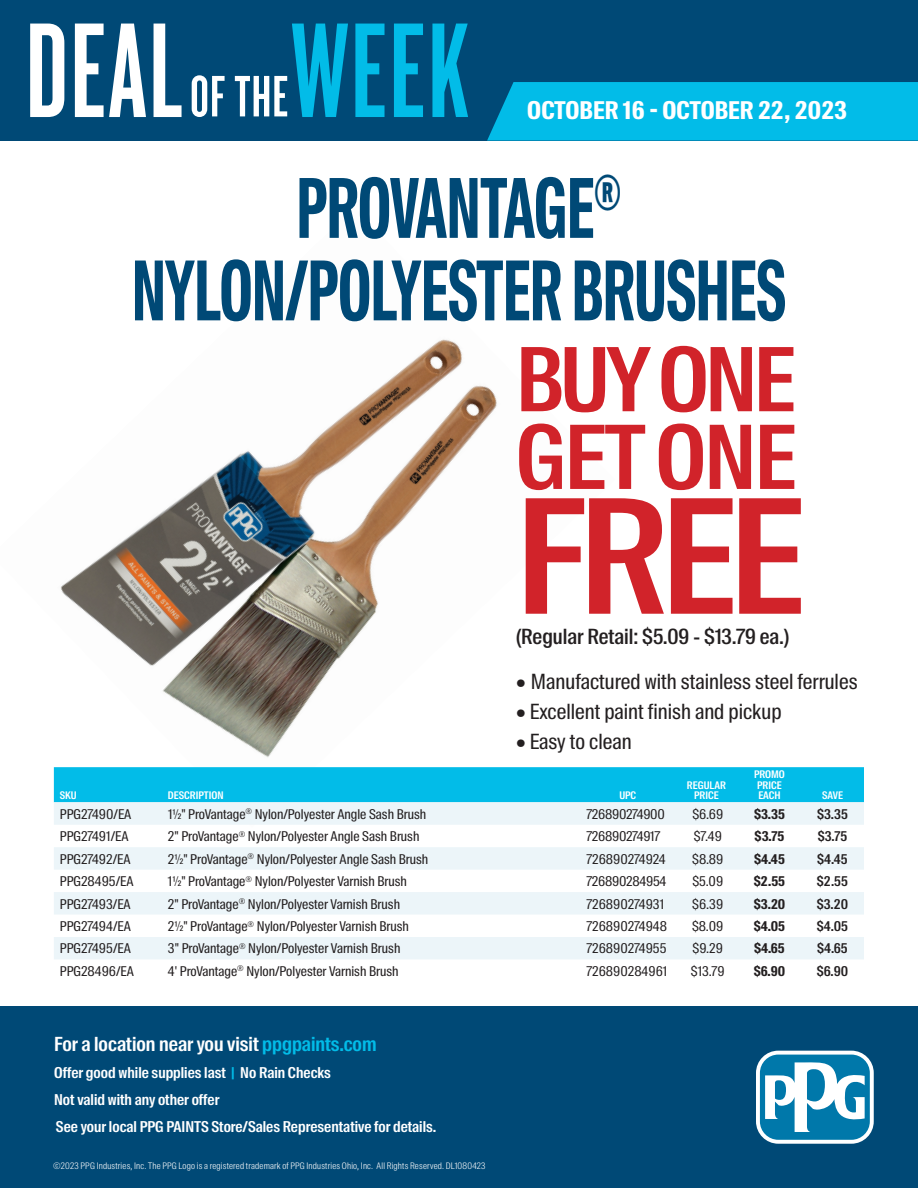
<style>
.page{position:relative;width:918px;height:1188px;background:#fff}
.page>*{position:absolute;margin:0;border:0;box-sizing:border-box;transform-origin:0 0}
.t1{font:600 159.15px "Suisse Intl Cond";color:#d1232a}
.t2{font:600 88.5px/77.7px "Suisse Intl Cond";letter-spacing:-.03em;color:#d1232a}
.t3{font:700 82.5px/82.5px "Suisse Intl Cond";letter-spacing:-.01em;color:#004976;text-align:center;scale:.7 1}
.t4{font:700 24.6px "Suisse Intl Cond";color:#fff}
.t5{font:21px "Suisse Intl Cond";color:#231f20}
.t6{font:500 21px "Suisse Intl Cond";color:#231f20}
.t7{font:600 19.5px "Suisse Intl Cond";color:#fff}
.t8{font:600 15px/27px "Suisse Intl Cond";color:#fff}
.t9{font:13.5px "Suisse Intl Cond";color:#231f20}
.t10{font:700 13.5px "Suisse Intl Cond";color:#231f20}
.t11{font:600 13.5px "Suisse Intl Cond";color:#231f20}
.t12{font:13.5px "Suisse Intl Cond";letter-spacing:-.02em;color:#231f20}
.t13{font:600 10.5px/10.5px "Suisse Intl Cond";color:#fff;text-align:center}
.t14{font:300 9px "Suisse Intl Cond";letter-spacing:.025em;color:#fff}
.s1{color:#02bce8}
</style>
<div class="page">
<img style="left:53px;top:339px;width:444px;height:464px">
<div style="left:0;top:0;width:918px;height:141px;background:#004976"></div>
<svg style="left:192px;top:24px;width:276px;height:93px"></svg>
<svg style="left:30px;top:24px;width:152px;height:93px"></svg>
<div style="left:487px;top:82px;width:431px;height:59px;background:#02bce8"></div>
<div style="left:0;top:1007px;width:918px;height:181px;background:#004976"></div>
<svg style="left:756px;top:1051px;width:118px;height:93px"></svg>
<div style="left:760px;top:1055px;width:110px;height:85px;background:#0078aa;border-radius:18px"></div>
<svg style="left:765px;top:1060px;width:100px;height:72px"></svg>
<div style="left:54px;top:767px;width:810px;height:35px;background:#02bce8"></div>
<svg style="left:54px;top:802px;width:810px;height:157px;fill:#ecf5f9"></svg>
<h3 class="t4" style="left:527px;top:96px;width:321px">OCTOBER 16 - OCTOBER 22, 2023</h3>
<h3 class="t3" style="left:132px;top:168px;width:936px">PROVANTAGE<sup>®<br></sup>NYLON/POLYESTER BRUSHES</h3>
<h2 class="t2" style="left:516px;top:342px;width:282px">BUY ONE<br>GET ONE</h2>
<h1 class="t1" style="left:516px;top:465px;width:290px">FREE</h1>
<h3 class="t6" style="left:516px;top:624px;width:275px">(Regular Retail: $5.09 - $13.79 ea.)</h3>
<h3 class="t5" style="left:516px;top:669px;width:343px">• Manufactured with stainless steel ferrules</h3>
<h3 class="t5" style="left:516px;top:699px;width:267px">• Excellent paint finish and pickup</h3>
<h3 class="t5" style="left:516px;top:729px;width:117px">• Easy to clean</h3>
<p class="t13" style="left:60px;top:790px;width:18px">SKU</p>
<p class="t13" style="left:168px;top:790px;width:57px">DESCRIPTION</p>
<p class="t13" style="left:619px;top:790px;width:18px">UPC</p>
<p class="t13" style="left:687px;top:780px;width:41px">REGULAR<br>PRICE</p>
<p class="t13" style="left:754px;top:769px;width:32px">PROMO<br>PRICE<br>EACH</p>
<p class="t13" style="left:822px;top:790px;width:22px">SAVE</p>
<p class="t9" style="left:60px;top:806px;width:73px">PPG27490/EA</p>
<p class="t9" style="left:168px;top:806px;width:260px">1½" ProVantage<sup>®</sup> Nylon/Polyester Angle Sash Brush</p>
<p class="t12" style="left:586px;top:806px;width:80px">726890274900</p>
<p class="t9" style="left:692px;top:806px;width:32px">$6.69</p>
<p class="t10" style="left:754px;top:806px;width:32px">$3.35</p>
<p class="t11" style="left:817px;top:806px;width:32px">$3.35</p>
<p class="t9" style="left:60px;top:829px;width:70px">PPG27491/EA</p>
<p class="t9" style="left:168px;top:829px;width:253px">2" ProVantage<sup>®</sup> Nylon/Polyester Angle Sash Brush</p>
<p class="t12" style="left:586px;top:829px;width:75px">726890274917</p>
<p class="t9" style="left:694px;top:829px;width:30px">$7.49</p>
<p class="t10" style="left:755px;top:829px;width:31px">$3.75</p>
<p class="t11" style="left:818px;top:829px;width:31px">$3.75</p>
<p class="t9" style="left:60px;top:851px;width:72px">PPG27492/EA</p>
<p class="t9" style="left:168px;top:851px;width:262px">2½" ProVantage<sup>®</sup> Nylon/Polyester Angle Sash Brush</p>
<p class="t9" style="left:586px;top:851px;width:81px">726890274924</p>
<p class="t9" style="left:692px;top:851px;width:33px">$8.89</p>
<p class="t10" style="left:754px;top:851px;width:32px">$4.45</p>
<p class="t11" style="left:817px;top:851px;width:32px">$4.45</p>
<p class="t9" style="left:60px;top:874px;width:75px">PPG28495/EA</p>
<p class="t9" style="left:168px;top:874px;width:240px">1½" ProVantage<sup>®</sup> Nylon/Polyester Varnish Brush</p>
<p class="t12" style="left:586px;top:874px;width:81px">726890284954</p>
<p class="t9" style="left:692px;top:874px;width:32px">$5.09</p>
<p class="t10" style="left:754px;top:873px;width:33px">$2.55</p>
<p class="t11" style="left:817px;top:873px;width:32px">$2.55</p>
<p class="t9" style="left:60px;top:896px;width:72px">PPG27493/EA</p>
<p class="t9" style="left:168px;top:896px;width:234px">2" ProVantage<sup>®</sup> Nylon/Polyester Varnish Brush</p>
<p class="t9" style="left:586px;top:896px;width:79px">726890274931</p>
<p class="t9" style="left:692px;top:896px;width:32px">$6.39</p>
<p class="t10" style="left:754px;top:896px;width:33px">$3.20</p>
<p class="t11" style="left:817px;top:896px;width:33px">$3.20</p>
<p class="t9" style="left:60px;top:918px;width:73px">PPG27494/EA</p>
<p class="t9" style="left:168px;top:918px;width:243px">2½" ProVantage<sup>®</sup> Nylon/Polyester Varnish Brush</p>
<p class="t9" style="left:586px;top:918px;width:82px">726890274948</p>
<p class="t9" style="left:692px;top:918px;width:33px">$8.09</p>
<p class="t10" style="left:754px;top:918px;width:33px">$4.05</p>
<p class="t11" style="left:817px;top:918px;width:33px">$4.05</p>
<p class="t9" style="left:60px;top:941px;width:73px">PPG27495/EA</p>
<p class="t9" style="left:168px;top:941px;width:234px">3" ProVantage<sup>®</sup> Nylon/Polyester Varnish Brush</p>
<p class="t9" style="left:586px;top:941px;width:82px">726890274955</p>
<p class="t9" style="left:693px;top:941px;width:32px">$9.29</p>
<p class="t10" style="left:754px;top:941px;width:32px">$4.65</p>
<p class="t11" style="left:817px;top:941px;width:32px">$4.65</p>
<p class="t9" style="left:60px;top:963px;width:76px">PPG28496/EA</p>
<p class="t9" style="left:168px;top:963px;width:232px">4' ProVantage<sup>®</sup> Nylon/Polyester Varnish Brush</p>
<p class="t9" style="left:586px;top:963px;width:82px">726890284961</p>
<p class="t9" style="left:691px;top:963px;width:35px">$13.79</p>
<p class="t10" style="left:754px;top:963px;width:33px">$6.90</p>
<p class="t11" style="left:817px;top:963px;width:33px">$6.90</p>
<h3 class="t7" style="left:54px;top:1033px;width:324px">For a location near you visit <span class="s1">ppgpaints.com</span></h3>
<p class="t8" style="left:54px;top:1060px;width:384px">Offer good while supplies last <span class="s1">|</span> No Rain Checks<br>Not valid with any other offer<br>See your local PPG PAINTS Store/Sales Representative for details.</p>
<p class="t14" style="left:53px;top:1160px;width:434px">©2023 PPG Industries, Inc. The PPG Logo is a registered trademark of PPG Industries Ohio, Inc. All Rights Reserved. DL1080423</p>
</div>
